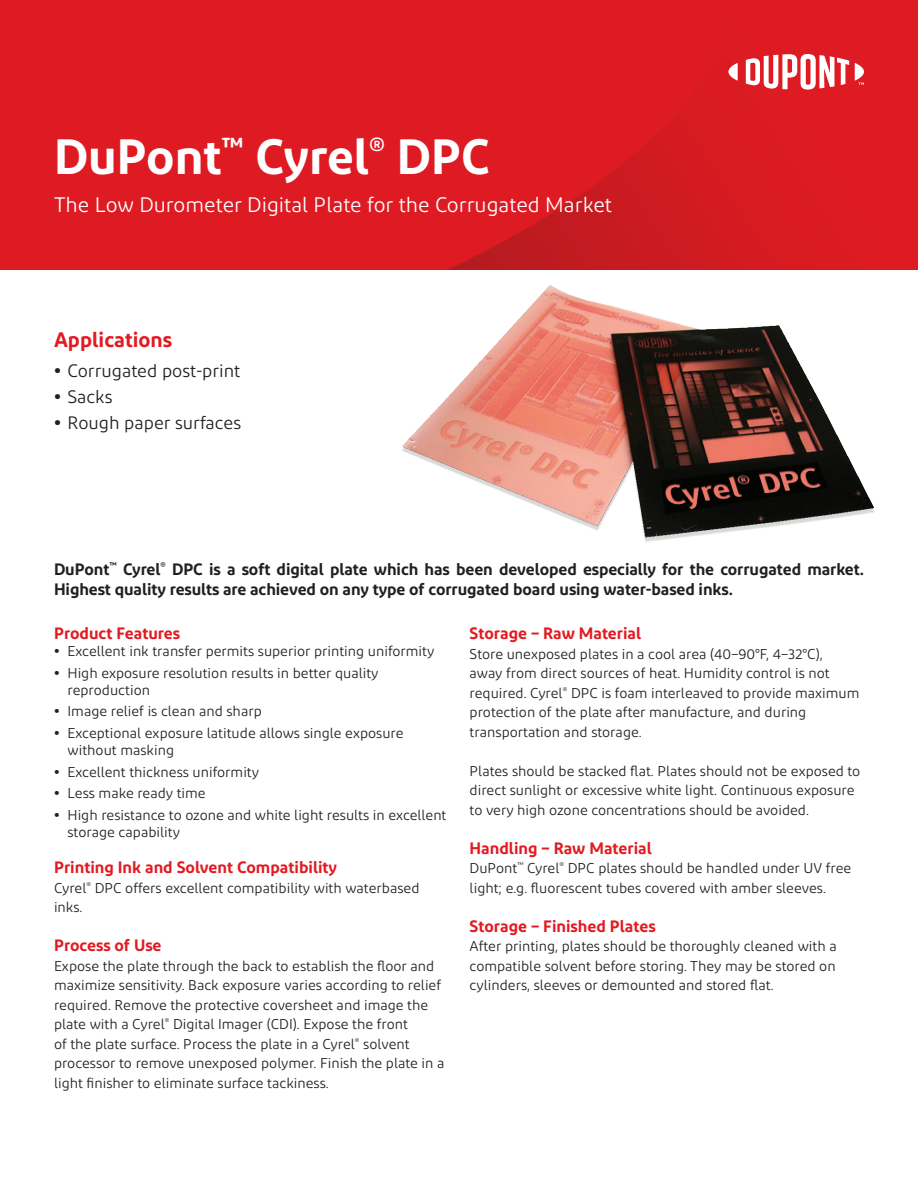
<style>
.page{position:relative;width:918px;height:1188px;background:#fff}
.page>*{position:absolute;margin:0;border:0;box-sizing:border-box;transform-origin:0 0}
.Main_headline{font:600 49.5px "Diodrum";color:#fff}
.Main_subheadline{font:21px "Diodrum";color:#fff}
.subhead_1{font:600 21px "Diodrum";color:#e21a21}
.t1{font:18px "Diodrum";color:#231f20}
.introduction_1{font:600 16.5px/19.8px "Diodrum";letter-spacing:-.005em;color:#231f20}
.subhead_2{font:600 16.5px "Diodrum";color:#e21a21}
.body_1{font:14.25px/19.5px "Diodrum";color:#231f20}
.s1{font-weight:700}
</style>
<div class="page">
<div style="left:0;top:0;width:918px;height:270px;background:#de1b22"></div>
<svg style="left:447px;top:129px;width:291px;height:141px"></svg>
<svg style="left:728px;top:63px;width:10px;height:18px"></svg>
<svg style="left:746px;top:54px;width:103px;height:36px"></svg>
<svg style="left:855px;top:63px;width:9px;height:22px"></svg>
<img style="left:402px;top:285px;width:472px;height:257px">
<p class="Main_headline" style="left:54px;top:125px;width:438px">DuPont<sup>™</sup> Cyrel<sup>®</sup> DPC</p>
<p class="Main_subheadline" style="left:54px;top:192px;width:560px">The Low Durometer Digital Plate for the Corrugated Market</p>
<p class="subhead_1" style="left:54px;top:326px;width:120px">Applications</p>
<p class="t1" style="left:54px;top:360px;width:188px"><span class="s1">•</span> Corrugated post-print</p>
<p class="t1" style="left:54px;top:386px;width:60px"><span class="s1">•</span> Sacks</p>
<p class="t1" style="left:54px;top:412px;width:189px"><span class="s1">•</span> Rough paper surfaces</p>
<p class="introduction_1" style="left:54px;top:559px;width:812px">DuPont<sup>™</sup> Cyrel<sup>®</sup> DPC is a soft digital plate which has been developed especially for the corrugated market.<br>Highest quality results are achieved on any type of corrugated board using water-based inks.</p>
<p class="subhead_2" style="left:54px;top:623px;width:128px">Product Features</p>
<p class="body_1" style="left:54px;top:641px;width:382px"><span class="s1">•</span> Excellent ink transfer permits superior printing uniformity</p>
<p class="body_1" style="left:68px;top:664px;width:313px;line-height:17.1px;text-indent:-14px"><span class="s1">•</span> High exposure resolution results in better quality reproduction</p>
<p class="body_1" style="left:54px;top:701px;width:209px"><span class="s1">•</span> Image relief is clean and sharp</p>
<p class="body_1" style="left:68px;top:724px;width:338px;line-height:17.1px;text-indent:-14px"><span class="s1">•</span> Exceptional exposure latitude allows single exposure without masking</p>
<p class="body_1" style="left:54px;top:762px;width:207px"><span class="s1">•</span> Excellent thickness uniformity</p>
<p class="body_1" style="left:54px;top:783px;width:153px"><span class="s1">•</span> Less make ready time</p>
<p class="body_1" style="left:68px;top:806px;width:381px;line-height:17.1px;text-indent:-14px"><span class="s1">•</span> High resistance to ozone and white light results in excellent storage capability</p>
<p class="subhead_2" style="left:54px;top:857px;width:285px">Printing Ink and Solvent Compatibility</p>
<p class="body_1" style="left:54px;top:878px;width:367px">Cyrel<sup>®</sup> DPC offers excellent compatibility with waterbased inks.</p>
<p class="subhead_2" style="left:54px;top:935px;width:109px">Process of Use</p>
<p class="body_1" style="left:54px;top:956px;width:392px">Expose the plate through the back to establish the floor and maximize sensitivity. Back exposure varies according to relief required. Remove the protective coversheet and image the plate with a Cyrel<sup>®</sup> Digital Imager (CDI). Expose the front<br>of the plate surface. Process the plate in a Cyrel<sup>®</sup> solvent processor to remove unexposed polymer. Finish the plate in a light finisher to eliminate surface tackiness.</p>
<p class="subhead_2" style="left:470px;top:623px;width:173px">Storage – Raw Material</p>
<p class="body_1" style="left:470px;top:644px;width:391px">Store unexposed plates in a cool area (40–90°F, 4–32°C),<br>away from direct sources of heat. Humidity control is not required. Cyrel<sup>®</sup> DPC is foam interleaved to provide maximum protection of the plate after manufacture, and during transportation and storage.</p>
<p class="body_1" style="left:470px;top:761px;width:392px">Plates should be stacked flat. Plates should not be exposed to direct sunlight or excessive white light. Continuous exposure to very high ozone concentrations should be avoided.</p>
<p class="subhead_2" style="left:470px;top:837px;width:184px">Handling – Raw Material</p>
<p class="body_1" style="left:470px;top:858px;width:383px">DuPont<sup>™</sup> Cyrel<sup>®</sup> DPC plates should be handled under UV free light; e.g. fluorescent tubes covered with amber sleeves.</p>
<p class="subhead_2" style="left:470px;top:915px;width:188px">Storage – Finished Plates</p>
<p class="body_1" style="left:470px;top:936px;width:369px;text-align:justify">After printing, plates should be thoroughly cleaned with a compatible solvent before storing. They may be stored on cylinders, sleeves or demounted and stored flat.</p>
</div>
